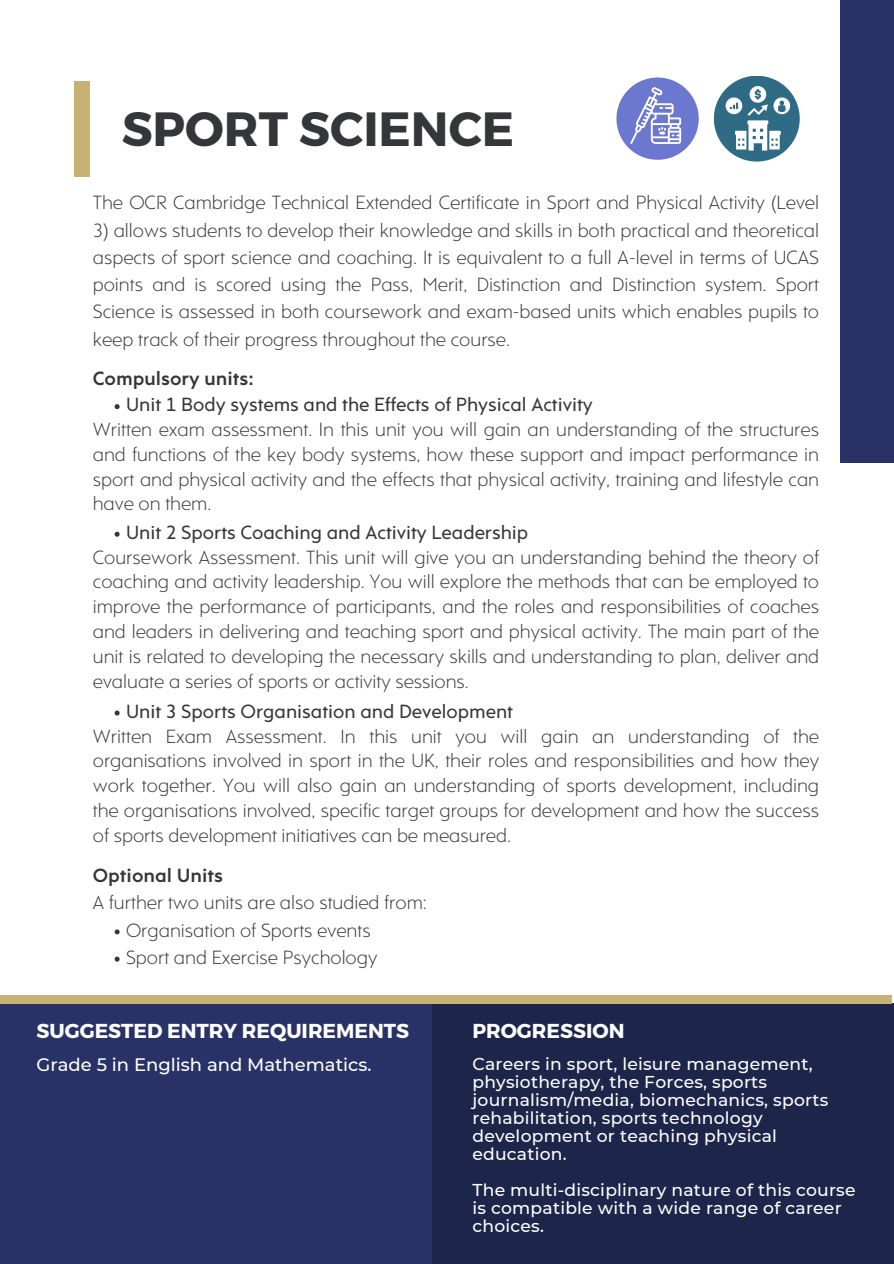
<style>
.page{position:relative;width:894px;height:1264px;background:#fff}
.page>*{position:absolute;margin:0;border:0;box-sizing:border-box;transform-origin:0 0}
.t1{font:700 48px "Montserrat";color:#343639}
.t2{font:700 20.1px "Montserrat";color:#fff}
.t3{font:19.5px/24.8px "Rams Lt";color:#343639;text-align:justify}
.t4{font:19.5px "Rams";color:#343639}
.t5{font:700 19.5px "Rams";color:#343639}
.t6{font:500 18px "Montserrat";color:#fff}
.t7{font:500 17.1px/18px "Montserrat";letter-spacing:.015em;color:#fff}
.s1{font-family:"Rams";font-weight:700}
</style>
<div class="page">
<div style="left:840px;top:0;width:53px;height:462px;background:#283266"></div>
<svg style="left:115px;top:404px;width:5px;height:5px"></svg>
<svg style="left:115px;top:531px;width:5px;height:5px"></svg>
<svg style="left:115px;top:710px;width:5px;height:5px"></svg>
<svg style="left:115px;top:929px;width:5px;height:5px"></svg>
<svg style="left:115px;top:956px;width:5px;height:5px"></svg>
<div style="left:74px;top:81px;width:15px;height:95px;background:#c8b273"></div>
<div style="left:616px;top:77px;width:82px;height:83px;background:#6c78cf;border-radius:50%"></div>
<svg style="left:630px;top:87px;width:51px;height:57px"></svg>
<div style="left:713px;top:76px;width:86px;height:85px;background:#2f6b85;border-radius:50%"></div>
<svg style="left:725px;top:86px;width:64px;height:64px"></svg>
<div style="left:0;top:1002px;width:893px;height:261px;background:#1e254b"></div>
<div style="left:0;top:1002px;width:431px;height:261px;background:#283266"></div>
<div style="left:0;top:994px;width:891px;height:9px;background:#c8b273"></div>
<h4 class="t1" style="left:122px;top:98px;width:394px">SPORT SCIENCE</h4>
<p class="t3" style="left:93px;top:192px;width:727px">The OCR Cambridge Technical Extended Certificate in Sport and Physical Activity (Level</p>
<p class="t3" style="left:93px;top:218px;width:727px;line-height:27.3px">3) allows students to develop their knowledge and skills in both practical and theoretical aspects of sport science and coaching. It is equivalent to a full A-level in terms of UCAS points and is scored using the Pass, Merit, Distinction and Distinction system. Sport Science is assessed in both coursework and exam-based units which enables pupils to keep track of their progress throughout the course.</p>
<p class="t5" style="left:93px;top:371px;width:162px">Compulsory units:</p>
<h1 class="t4" style="left:126px;top:397px;width:468px">Unit 1 Body systems and the Effects of Physical Activity</h1>
<h4 class="t3" style="left:93px;top:419px;width:727px">Written exam assessment. In this unit you will gain an understanding of the structures and functions of the key body systems, how these support and impact performance in sport and physical activity and the effects that physical activity, training and lifestyle can have on them.</h4>
<h3 class="t4" style="left:126px;top:524px;width:403px">Unit 2 Sports Coaching and Activity Leadership</h3>
<p class="t3" style="left:93px;top:546px;width:727px">Coursework Assessment. This unit will give you an understanding behind the theory of coaching and activity leadership. You will explore the methods that can be employed to improve the performance of participants, and the roles and responsibilities of coaches and leaders in delivering and teaching sport and physical activity. The main part of the unit is related to developing the necessary skills and understanding to plan, deliver and evaluate a series of sports or activity sessions.</p>
<h4 class="t4" style="left:126px;top:703px;width:388px">Unit 3 Sports Organisation and Development</h4>
<p class="t3" style="left:93px;top:725px;width:727px">Written Exam Assessment. In this unit you will gain an understanding of the organisations involved in sport in the UK, their roles and responsibilities and how they work together. You will also gain an understanding of sports development, including the organisations involved, specific target groups for development and how the success of sports development initiatives can be measured.</p>
<h4 class="t3" style="left:93px;top:863px;width:335px;line-height:27.3px"><span class="s1">Optional Units<br></span>A further two units are also studied from:</h4>
<p class="t3" style="left:126px;top:919px;width:246px">Organisation of Sports events</p>
<h4 class="t3" style="left:126px;top:946px;width:253px">Sport and Exercise Psychology</h4>
<p class="t2" style="left:36px;top:1017px;width:374px">SUGGESTED ENTRY REQUIREMENTS</p>
<p class="t6" style="left:36px;top:1053px;width:336px">Grade 5 in English and Mathematics.</p>
<p class="t2" style="left:472px;top:1017px;width:153px">PROGRESSION</p>
<p class="t7" style="left:472px;top:1055px;width:357px">Careers in sport, leisure management, physiotherapy, the Forces, sports journalism/media, biomechanics, sports rehabilitation, sports technology development or teaching physical education.</p>
<p class="t7" style="left:472px;top:1181px;width:384px">The multi-disciplinary nature of this course is compatible with a wide range of career choices.</p>
</div>
